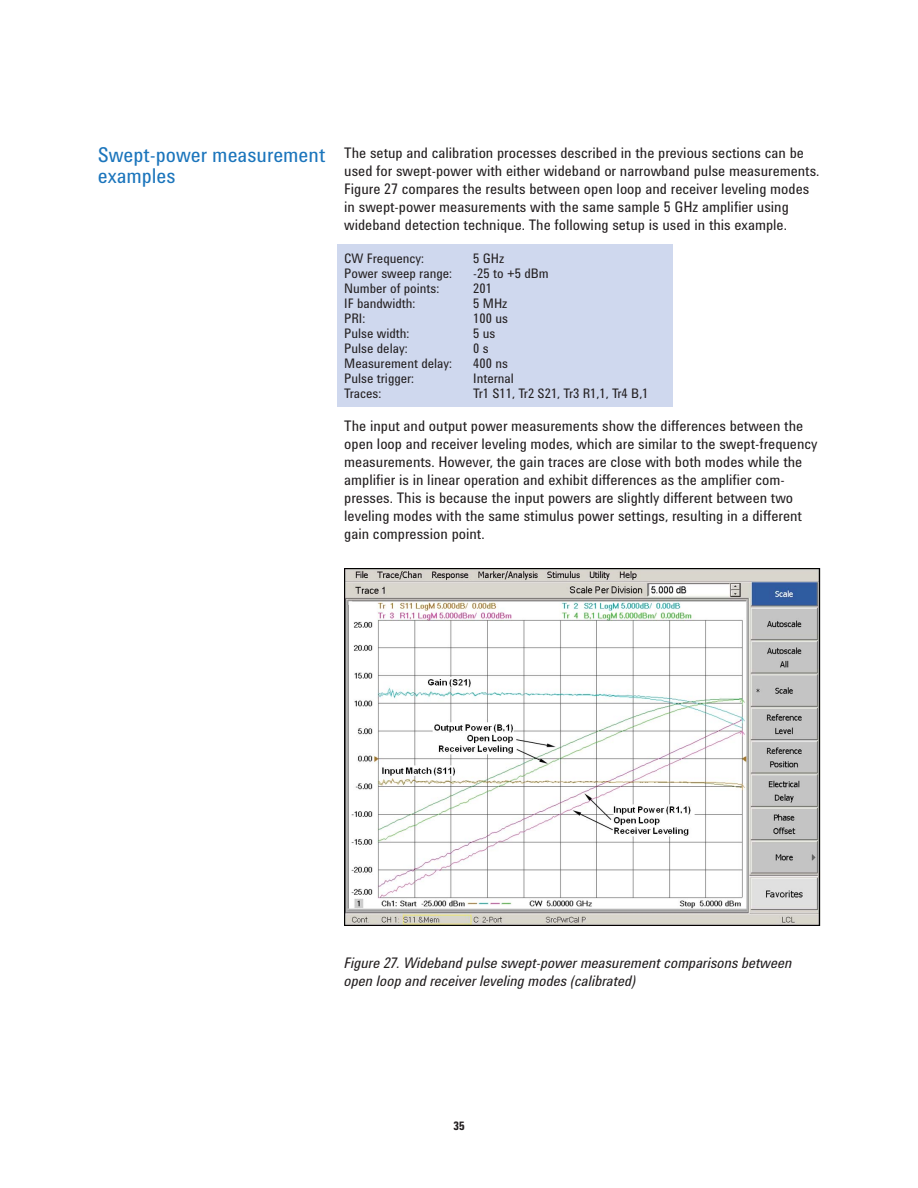
<style>
.page{position:relative;width:918px;height:1188px;background:#fff}
.page>*{position:absolute;margin:0;border:0;box-sizing:border-box;transform-origin:0 0}
.t1{font:21px/21px "Agilent Condensed CFF";color:#1b75bc}
.t2{font:15px/18px "Agilent Condensed CFF";color:#231f20}
.t3{font:italic 15px/18px "Agilent Condensed CFF";letter-spacing:-.005em;color:#231f20}
.t4{font:13.5px "Agilent Condensed CFF";color:#231f20}
.t5{font:700 12px "Agilent Condensed CFF";color:#231f20}
</style>
<div class="page">
<div style="left:337px;top:244px;width:336px;height:162px;background:#cfd8ee"></div>
<img style="left:344px;top:568px;width:476px;height:358px">
<h1 class="t1" style="left:98px;top:147px;width:229px">Swept-power measurement examples</h1>
<p class="t2" style="left:344px;top:146px;width:477px">The setup and calibration processes described in the previous sections can be used for swept-power with either wideband or narrowband pulse measurements.<br>Figure 27 compares the results between open loop and receiver leveling modes in swept-power measurements with the same sample 5 GHz amplifier using wideband detection technique. The following setup is used in this example.</p>
<p class="t4" style="left:344px;top:254px;width:81px">CW Frequency:</p>
<p class="t4" style="left:473px;top:254px;width:33px">5 GHz</p>
<p class="t4" style="left:344px;top:269px;width:109px">Power sweep range:</p>
<p class="t4" style="left:473px;top:269px;width:77px">-25 to +5 dBm</p>
<p class="t4" style="left:344px;top:284px;width:97px">Number of points:</p>
<p class="t4" style="left:473px;top:284px;width:20px">201</p>
<p class="t4" style="left:344px;top:299px;width:73px">IF bandwidth:</p>
<p class="t4" style="left:473px;top:299px;width:36px">5 MHz</p>
<p class="t4" style="left:344px;top:314px;width:23px">PRI:</p>
<p class="t4" style="left:473px;top:314px;width:36px">100 us</p>
<p class="t4" style="left:344px;top:329px;width:67px">Pulse width:</p>
<p class="t4" style="left:473px;top:329px;width:24px">5 us</p>
<p class="t4" style="left:344px;top:344px;width:65px">Pulse delay:</p>
<p class="t4" style="left:473px;top:344px;width:17px">0 s</p>
<p class="t4" style="left:344px;top:359px;width:109px">Measurement delay:</p>
<p class="t4" style="left:473px;top:359px;width:36px">400 ns</p>
<p class="t4" style="left:344px;top:374px;width:71px">Pulse trigger:</p>
<p class="t4" style="left:473px;top:374px;width:42px">Internal</p>
<p class="t4" style="left:344px;top:389px;width:39px">Traces:</p>
<p class="t4" style="left:473px;top:389px;width:177px">Tr1 S11, Tr2 S21, Tr3 R1,1, Tr4 B,1</p>
<p class="t2" style="left:344px;top:419px;width:475px">The input and output power measurements show the differences between the open loop and receiver leveling modes, which are similar to the swept-frequency measurements. However, the gain traces are close with both modes while the amplifier is in linear operation and exhibit differences as the amplifier com&shy;presses. This is because the input powers are slightly different between two leveling modes with the same stimulus power settings, resulting in a different gain compression point.</p>
<p class="t3" style="left:344px;top:955px;width:449px">Figure 27. Wideband pulse swept-power measurement comparisons between open loop and receiver leveling modes (calibrated)</p>
<p class="t5" style="left:453px;top:1122px;width:13px">35</p>
</div>
